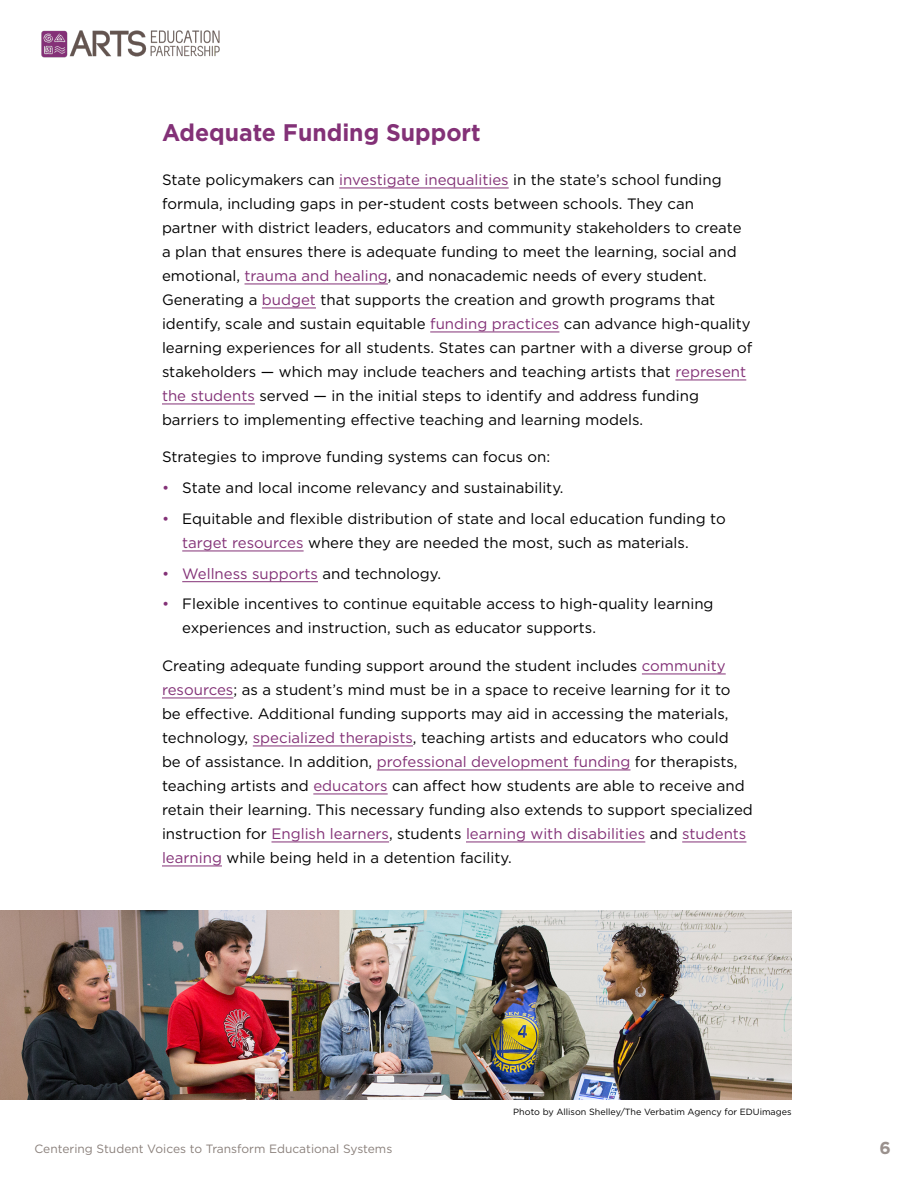
<style>
.page{position:relative;width:918px;height:1188px;background:#fff}
.page>*{position:absolute;margin:0;border:0;box-sizing:border-box;transform-origin:0 0}
.t1{font:700 24px "Gotham";color:#833177;scale:.96 1}
.t2{font:700 17.25px "Gotham";color:#9a918d}
.t3{font:15px/24px "Gotham";color:#000}
.t4{font:15px "Gotham";color:#833177}
.t5{font:12px "Gotham";color:#8a807b}
.t6{font:9px "Gotham";color:#000}
.s1{color:#833177}
.s2{color:#000}
</style>
<div class="page">
<img style="left:41px;top:30px;width:179px;height:28px">
<hr style="left:339px;top:188px;width:170px;height:1px;background:#833177">
<hr style="left:245px;top:284px;width:143px;height:1px;background:#833177">
<hr style="left:262px;top:308px;width:54px;height:1px;background:#833177">
<hr style="left:430px;top:332px;width:129px;height:1px;background:#833177">
<hr style="left:675px;top:380px;width:71px;height:1px;background:#833177">
<hr style="left:162px;top:404px;width:93px;height:1px;background:#833177">
<hr style="left:182px;top:551px;width:122px;height:1px;background:#833177">
<hr style="left:182px;top:581px;width:136px;height:1px;background:#833177">
<hr style="left:642px;top:674px;width:84px;height:1px;background:#833177">
<hr style="left:162px;top:698px;width:71px;height:1px;background:#833177">
<hr style="left:253px;top:746px;width:160px;height:1px;background:#833177">
<hr style="left:377px;top:770px;width:253px;height:1px;background:#833177">
<hr style="left:313px;top:794px;width:75px;height:1px;background:#833177">
<hr style="left:271px;top:842px;width:118px;height:1px;background:#833177">
<hr style="left:466px;top:842px;width:179px;height:1px;background:#833177">
<hr style="left:682px;top:842px;width:64px;height:1px;background:#833177">
<hr style="left:162px;top:866px;width:60px;height:1px;background:#833177">
<img style="left:0;top:911px;width:792px;height:189px">
<h1 class="t1" style="left:162px;top:116px;width:334px">Adequate Funding Support</h1>
<p class="t3" style="left:162px;top:167px;width:592px">State policymakers can <span class="s1">investigate inequalities</span> in the state’s school funding formula, including gaps in per-student costs between schools. They can partner with district leaders, educators and community stakeholders to create a plan that ensures there is adequate funding to meet the learning, social and emotional, <span class="s1">trauma and healing</span>, and nonacademic needs of every student.<br>Generating a <span class="s1">budget</span> that supports the creation and growth programs that identify, scale and sustain equitable <span class="s1">funding practices</span> can advance high-quality learning experiences for all students. States can partner with a diverse group of stakeholders — which may include teachers and teaching artists that <span class="s1">represent the students</span> served — in the initial steps to identify and address funding barriers to implementing effective teaching and learning models.</p>
<p class="t3" style="left:162px;top:445px;width:390px">Strategies to improve funding systems can focus on:</p>
<p class="t3" style="left:162px;top:476px;width:403px"><span class="s1">•</span> State and local income relevancy and sustainability.</p>
<p class="t3" style="left:182px;top:506px;width:545px;text-indent:-20px"><span class="s1">•</span> Equitable and flexible distribution of state and local education funding to <span class="s1">target resources</span> where they are needed the most, such as materials.</p>
<p class="t4" style="left:162px;top:564px;width:281px">• Wellness supports <span class="s2">and technology.</span></p>
<p class="t3" style="left:182px;top:592px;width:533px;text-indent:-20px"><span class="s1">•</span> Flexible incentives to continue equitable access to high-quality learning experiences and instruction, such as educator supports.</p>
<p class="t3" style="left:162px;top:653px;width:592px">Creating adequate funding support around the student includes <span class="s1">community resources</span>; as a student’s mind must be in a space to receive learning for it to be effective. Additional funding supports may aid in accessing the materials, technology, <span class="s1">specialized therapists</span>, teaching artists and educators who could<br>be of assistance. In addition, <span class="s1">professional development funding</span> for therapists, teaching artists and <span class="s1">educators</span> can affect how students are able to receive and retain their learning. This necessary funding also extends to support specialized instruction for <span class="s1">English learners</span>, students <span class="s1">learning with disabilities</span> and <span class="s1">students learning</span> while being held in a detention facility.</p>
<p class="t6" style="left:513px;top:1106px;width:280px">Photo by Allison Shelley/The Verbatim Agency for EDUimages</p>
<p class="t5" style="left:34px;top:1141px;width:359px">Centering Student Voices to Transform Educational Systems</p>
<p class="t2" style="left:880px;top:1136px;width:13px">6</p>
</div>
